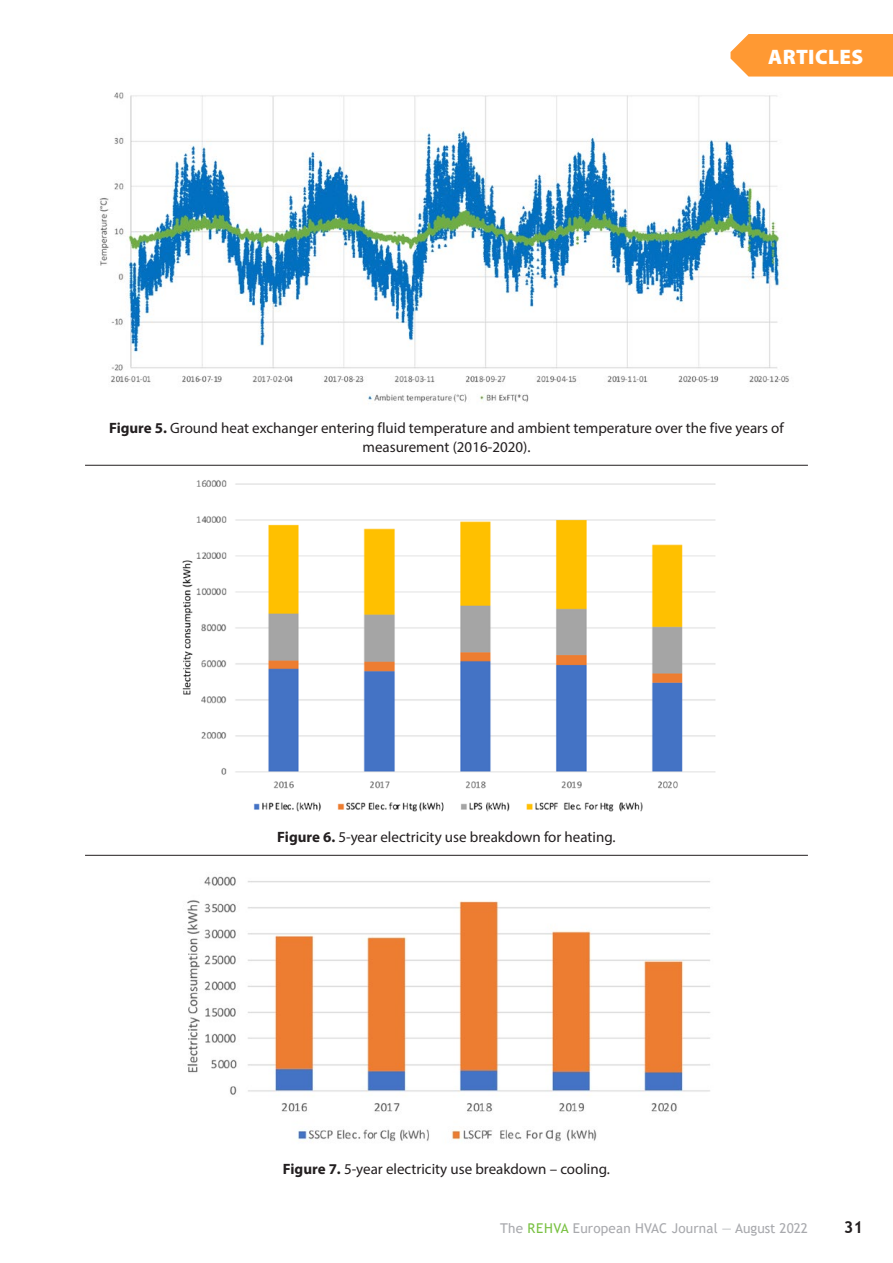
<style>
.page{position:relative;width:893px;height:1263px;background:#fff}
.page>*{position:absolute;margin:0;border:0;box-sizing:border-box;transform-origin:0 0}
.t1{font:900 21px "Myriad Pro";letter-spacing:.02em;color:#fff}
.t2{font:700 16.5px "Trebuchet MS";color:#231f20}
.Caption_wiiva_alla{font:15px/19.5px "Myriad Pro";color:#231f20;text-align:center}
.t3{font:13.5px "Trebuchet MS";letter-spacing:.015em;color:#a8a9ad}
.s1{font-weight:700}
.s2{color:#79c142}
</style>
<div class="page">
<img style="left:99px;top:92px;width:690px;height:311px">
<hr style="left:85px;top:855px;width:723px;height:1px;background:#231f20">
<img style="left:182px;top:480px;width:534px;height:332px">
<img style="left:187px;top:876px;width:524px;height:266px">
<hr style="left:85px;top:465px;width:723px;height:1px;background:#231f20">
<svg style="left:730px;top:34px;width:163px;height:43px;background:#ff9f3f"></svg>
<h1 class="t1" style="left:768px;top:43px;width:96px">ARTICLES</h1>
<p class="Caption_wiiva_alla" style="left:109px;top:418px;width:676px"><span class="s1">Figure 5.</span> Ground heat exchanger entering fluid temperature and ambient temperature over the five years of measurement (2016-2020).</p>
<p class="Caption_wiiva_alla" style="left:277px;top:827px;width:340px"><span class="s1">Figure 6.</span> 5-year electricity use breakdown for heating.</p>
<p class="Caption_wiiva_alla" style="left:283px;top:1159px;width:329px"><span class="s1">Figure 7.</span> 5-year electricity use breakdown – cooling.</p>
<p class="t3" style="left:500px;top:1220px;width:309px">The <span class="s2">REHVA</span> European HVAC Journal — August 2022</p>
<p class="t2" style="left:844px;top:1217px;width:21px">31</p>
</div>
